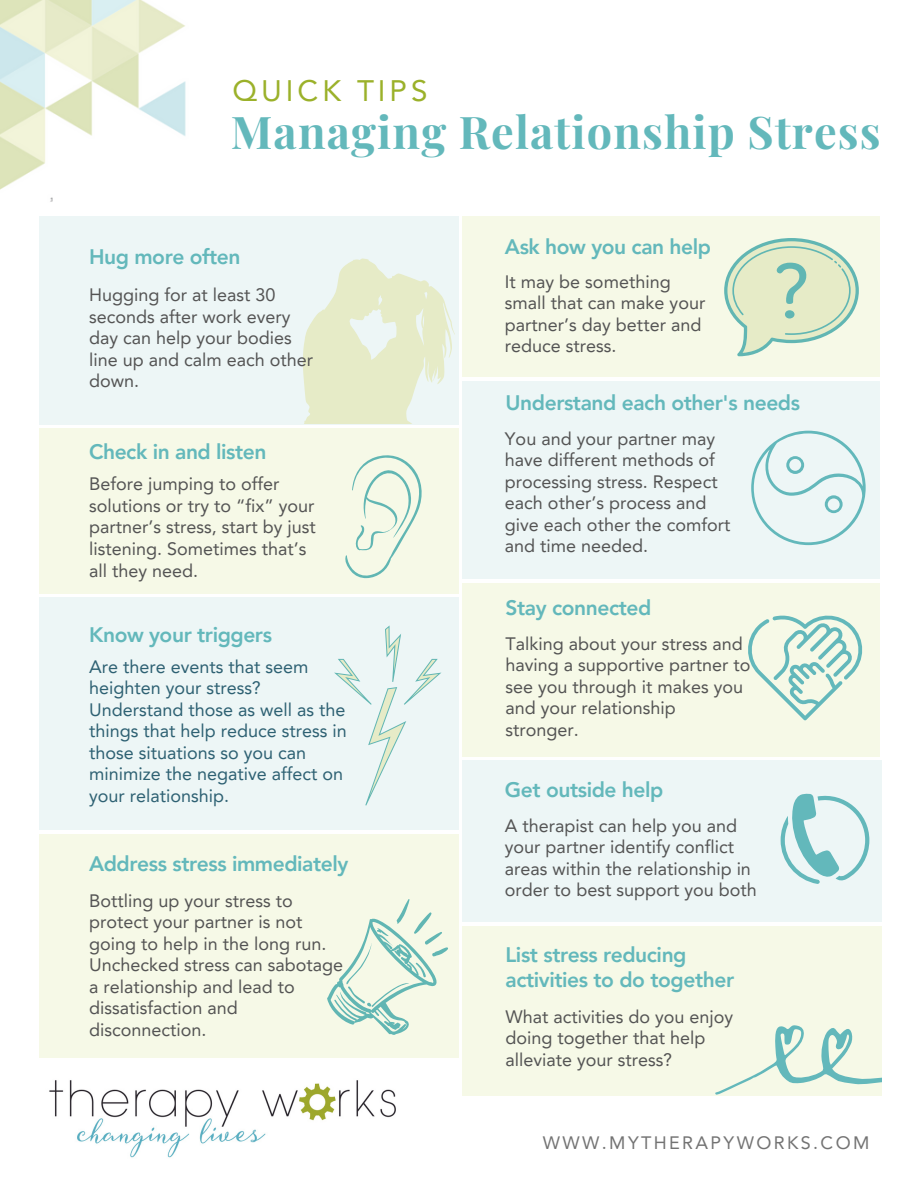
<style>
.page{position:relative;width:918px;height:1188px;background:#fff}
.page>*{position:absolute;margin:0;border:0;box-sizing:border-box;transform-origin:0 0}
.t1{font:700 45px "Playfair Display";letter-spacing:.025em;color:#63b8bb}
.t2{font:29.7px "Avenir LT Pro";letter-spacing:.13em;color:#9bb12a}
.t3{font:800 21px/25px "Avenir LT Pro";letter-spacing:-.02em;color:#63b8bb}
.t4{font:18px/21.6px "Avenir LT Pro";color:#545454}
.t5{font:18px/21.6px "Avenir LT Pro";color:#2e6173}
.t6{font:18px "Avenir LT Pro";letter-spacing:.13em;color:#737373}
</style>
<div class="page">
<img style="left:0;top:0;width:186px;height:202px">
<div style="left:54px;top:157px;width:276px;height:734px;background:#fff"></div>
<div style="left:39px;top:428px;width:420px;height:165px;background:#f6f9e7"></div>
<div style="left:462px;top:216px;width:418px;height:161px;background:#f6f9e7"></div>
<div style="left:462px;top:381px;width:418px;height:198px;background:#edf6f6"></div>
<div style="left:39px;top:597px;width:420px;height:233px;background:#edf6f6"></div>
<div style="left:462px;top:583px;width:418px;height:173px;background:#f6f9e7"></div>
<div style="left:39px;top:834px;width:420px;height:224px;background:#f6f9e7"></div>
<div style="left:39px;top:216px;width:420px;height:208px;background:#edf6f6"></div>
<div style="left:462px;top:760px;width:420px;height:162px;background:#edf6f6"></div>
<svg style="left:781px;top:793px;width:88px;height:91px"></svg>
<div style="left:462px;top:926px;width:420px;height:170px;background:#f6f9e7"></div>
<svg style="left:303px;top:259px;width:152px;height:165px"></svg>
<svg style="left:724px;top:238px;width:135px;height:118px"></svg>
<svg style="left:345px;top:455px;width:77px;height:123px"></svg>
<svg style="left:748px;top:615px;width:115px;height:105px"></svg>
<svg style="left:334px;top:625px;width:107px;height:180px"></svg>
<svg style="left:327px;top:899px;width:121px;height:136px"></svg>
<svg style="left:715px;top:1025px;width:167px;height:70px"></svg>
<svg style="left:751px;top:431px;width:115px;height:114px"></svg>
<img style="left:49px;top:1080px;width:347px;height:78px">
<p class="t2" style="left:233px;top:79px;width:196px">QUICK TIPS</p>
<h3 class="t1" style="left:231px;top:100px;width:651px">Managing Relationship Stress</h3>
<p class="t3" style="left:89px;top:246px;width:153px">Hug more often</p>
<p class="t4" style="left:89px;top:286px;width:226px">Hugging for at least 30 seconds after work every day can help your bodies line up and calm each other down.</p>
<p class="t3" style="left:89px;top:441px;width:179px">Check in and listen</p>
<p class="t4" style="left:89px;top:475px;width:228px">Before jumping to offer solutions or try to “fix” your partner’s stress, start by just listening. Sometimes that’s all they need.</p>
<h3 class="t3" style="left:89px;top:624px;width:184px">Know your triggers</h3>
<h3 class="t5" style="left:89px;top:657px;width:259px">Are there events that seem heighten your stress?<br>Understand those as well as the things that help reduce stress in those situations so you can minimize the negative affect on your relationship.</h3>
<p class="t3" style="left:89px;top:853px;width:261px">Address stress immediately</p>
<p class="t4" style="left:89px;top:891px;width:256px">Bottling up your stress to protect your partner is not going to help in the long run.<br>Unchecked stress can sabotage a relationship and lead to dissatisfaction and disconnection.</p>
<p class="t3" style="left:505px;top:236px;width:208px">Ask how you can help</p>
<p class="t4" style="left:505px;top:272px;width:202px">It may be something small that can make your partner’s day better and reduce stress.</p>
<h3 class="t3" style="left:506px;top:392px;width:296px">Understand each other's needs</h3>
<p class="t4" style="left:505px;top:429px;width:227px">You and your partner may have different methods of processing stress. Respect each other’s process and give each other the comfort and time needed.</p>
<h2 class="t3" style="left:506px;top:597px;width:147px">Stay connected</h2>
<h1 class="t4" style="left:506px;top:634px;width:247px">Talking about your stress and having a supportive partner to see you through it makes you and your relationship stronger.</h1>
<p class="t3" style="left:505px;top:779px;width:160px">Get outside help</p>
<h3 class="t4" style="left:505px;top:816px;width:253px">A therapist can help you and your partner identify conflict areas within the relationship in order to best support you both</h3>
<h3 class="t3" style="left:506px;top:945px;width:230px">List stress reducing activities to do together</h3>
<p class="t4" style="left:506px;top:1007px;width:229px">What activities do you enjoy doing together that help alleviate your stress?</p>
<p class="t6" style="left:543px;top:1136px;width:328px">WWW.MYTHERAPYWORKS.COM</p>
</div>
